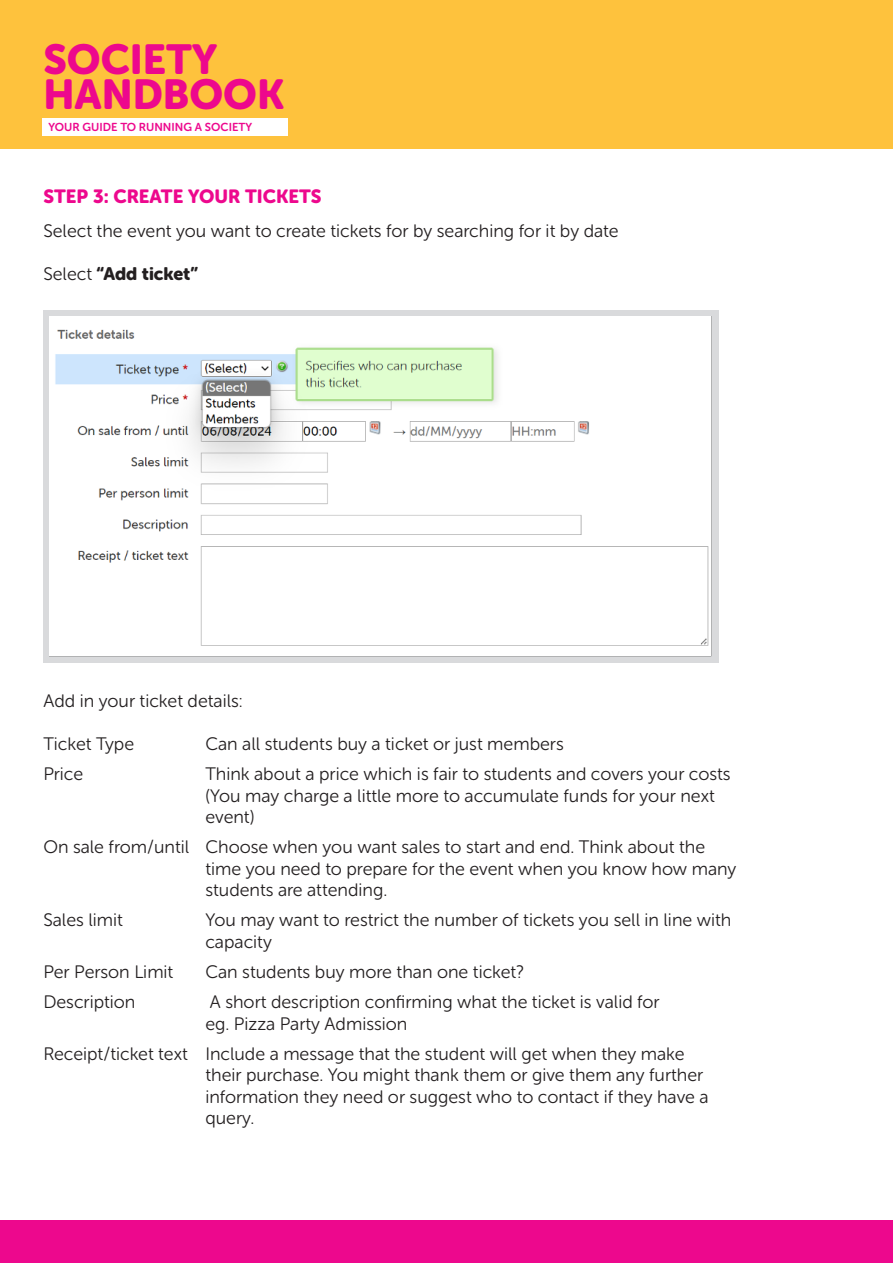
<style>
.page{position:relative;width:893px;height:1263px;background:#fff}
.page>*{position:absolute;margin:0;border:0;box-sizing:border-box;transform-origin:0 0}
.t1{font:41.7px "Museo Sans Rounded 900";color:#ed088d}
.t2{font:19.05px "Museo Sans Rounded 900";color:#ed088d}
.t3{font:18px/21.6px "Museo Sans Rounded 300";color:#231f20}
.t4{font:18px "Museo Sans Rounded 900";color:#231f20}
.t5{font:11.55px "Museo Sans Rounded 700";color:#ed088d}
.s1{font-family:"Museo Sans Rounded 300"}
</style>
<div class="page">
<div style="left:0;top:0;width:893px;height:149px;background:#fec23d"></div>
<div style="left:0;top:1220px;width:893px;height:43px;background:#ed088d"></div>
<svg style="left:43px;top:310px;width:676px;height:353px;background:#d8d9db"></svg>
<img style="left:50px;top:317px;width:661px;height:339px">
<div style="left:42px;top:118px;width:245px;height:18px;background:#fff"></div>
<p class="t1" style="left:43px;top:36px;width:175px">SOCIETY</p>
<p class="t1" style="left:43px;top:70px;width:243px">HANDBOOK</p>
<p class="t5" style="left:48px;top:120px;width:205px">YOUR GUIDE TO RUNNING A SOCIETY</p>
<p class="t2" style="left:43px;top:186px;width:280px">STEP 3: CREATE YOUR TICKETS</p>
<p class="t3" style="left:43px;top:220px;width:577px">Select the event you want to create tickets for by searching for it by date</p>
<p class="t4" style="left:43px;top:264px;width:156px"><span class="s1">Select</span> “Add ticket”</p>
<p class="t3" style="left:43px;top:690px;width:201px">Add in your ticket details:</p>
<p class="t3" style="left:43px;top:733px;width:92px">Ticket Type</p>
<p class="t3" style="left:205px;top:733px;width:360px">Can all students buy a ticket or just members</p>
<p class="t3" style="left:43px;top:763px;width:41px">Price</p>
<p class="t3" style="left:205px;top:763px;width:527px">Think about a price which is fair to students and covers your costs (You may charge a little more to accumulate funds for your next event)</p>
<p class="t3" style="left:205px;top:836px;width:533px;text-indent:-162px">On sale from/until Choose when you want sales to start and end. Think about the time you need to prepare for the event when you know how many students are attending.</p>
<p class="t3" style="left:43px;top:909px;width:81px">Sales limit</p>
<p class="t3" style="left:205px;top:909px;width:528px">You may want to restrict the number of tickets you sell in line with capacity</p>
<p class="t3" style="left:43px;top:961px;width:132px">Per Person Limit</p>
<p class="t3" style="left:205px;top:961px;width:320px">Can students buy more than one ticket?</p>
<p class="t3" style="left:43px;top:991px;width:94px">Description</p>
<p class="t3" style="left:210px;top:991px;width:451px">A short description confirming what the ticket is valid for</p>
<p class="t3" style="left:205px;top:1013px;width:204px">eg. Pizza Party Admission</p>
<p class="t3" style="left:205px;top:1043px;width:505px;text-indent:-162px">Receipt/ticket text Include a message that the student will get when they make their purchase. You might thank them or give them any further information they need or suggest who to contact if they have a query.</p>
</div>
